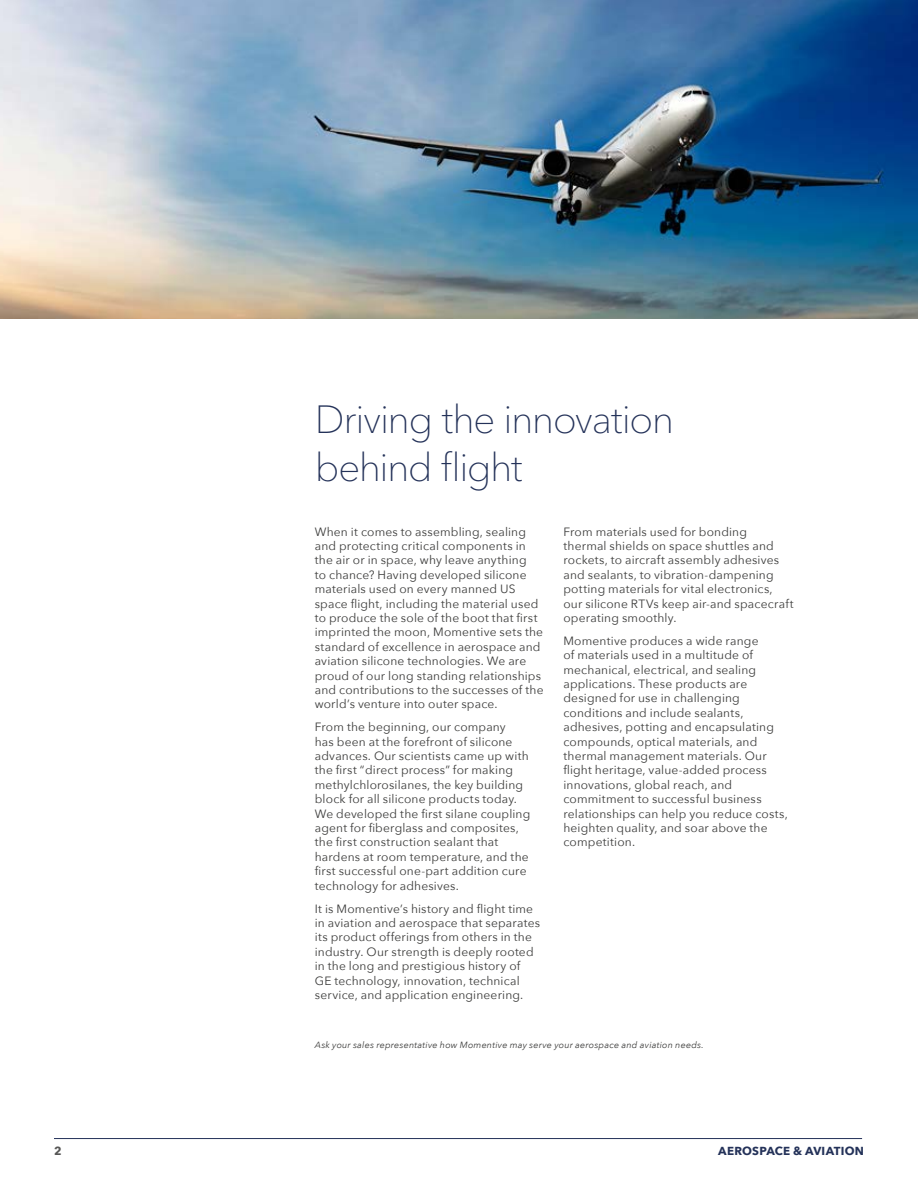
<style>
.page{position:relative;width:918px;height:1188px;background:#fff}
.page>*{position:absolute;margin:0;border:0;box-sizing:border-box;transform-origin:0 0}
.t1{font:100 39px/48px "Avenir Next LT Pro";letter-spacing:-.035em;color:#243259}
.t2{font:12px/14.4px "Avenir Next";letter-spacing:.015em;color:#3c3c3b}
.t3{font:700 11.7px "Avenir Next";letter-spacing:.02em;color:#243259}
.t4{font:700 11.7px "Avenir Next";color:#575756}
.t5{font:italic 9px "Avenir Next";letter-spacing:.025em;color:#3c3c3b}
</style>
<div class="page">
<hr style="left:54px;top:1138px;width:808px;height:1px;background:#243259">
<img style="left:0;top:0;width:918px;height:319px">
<h1 class="t1" style="left:315px;top:395px;width:361px">Driving the innovation behind flight</h1>
<p class="t2" style="left:315px;top:524px;width:230px">When it comes to assembling, sealing and protecting critical components in the air or in space, why leave anything<br>to chance? Having developed silicone materials used on every manned US space flight, including the material used to produce the sole of the boot that first imprinted the moon, Momentive sets the standard of excellence in aerospace and aviation silicone technologies. We are proud of our long standing relationships and contributions to the successes of the world’s venture into outer space.</p>
<p class="t2" style="left:315px;top:719px;width:217px">From the beginning, our company<br>has been at the forefront of silicone advances. Our scientists came up with the first “direct process” for making methylchlorosilanes, the key building block for all silicone products today.<br>We developed the first silane coupling agent for fiberglass and composites, the first construction sealant that hardens at room temperature, and the first successful one-part addition cure technology for adhesives.</p>
<p class="t2" style="left:315px;top:901px;width:227px">It is Momentive’s history and flight time in aviation and aerospace that separates its product offerings from others in the industry. Our strength is deeply rooted in the long and prestigious history of GE technology, innovation, technical service, and application engineering.</p>
<p class="t2" style="left:563px;top:524px;width:232px">From materials used for bonding<br>thermal shields on space shuttles and rockets, to aircraft assembly adhesives and sealants, to vibration-dampening potting materials for vital electronics, our silicone RTVs keep air-and spacecraft operating smoothly.</p>
<p class="t2" style="left:563px;top:633px;width:226px">Momentive produces a wide range<br>of materials used in a multitude of mechanical, electrical, and sealing applications. These products are designed for use in challenging conditions and include sealants, adhesives, potting and encapsulating compounds, optical materials, and thermal management materials. Our flight heritage, value-added process innovations, global reach, and commitment to successful business relationships can help you reduce costs, heighten quality, and soar above the competition.</p>
<p class="t5" style="left:315px;top:1037px;width:391px">Ask your sales representative how Momentive may serve your aerospace and aviation needs.</p>
<p class="t4" style="left:54px;top:1141px;width:9px">2</p>
<p class="t3" style="left:718px;top:1141px;width:147px">AEROSPACE &amp; AVIATION</p>
</div>
